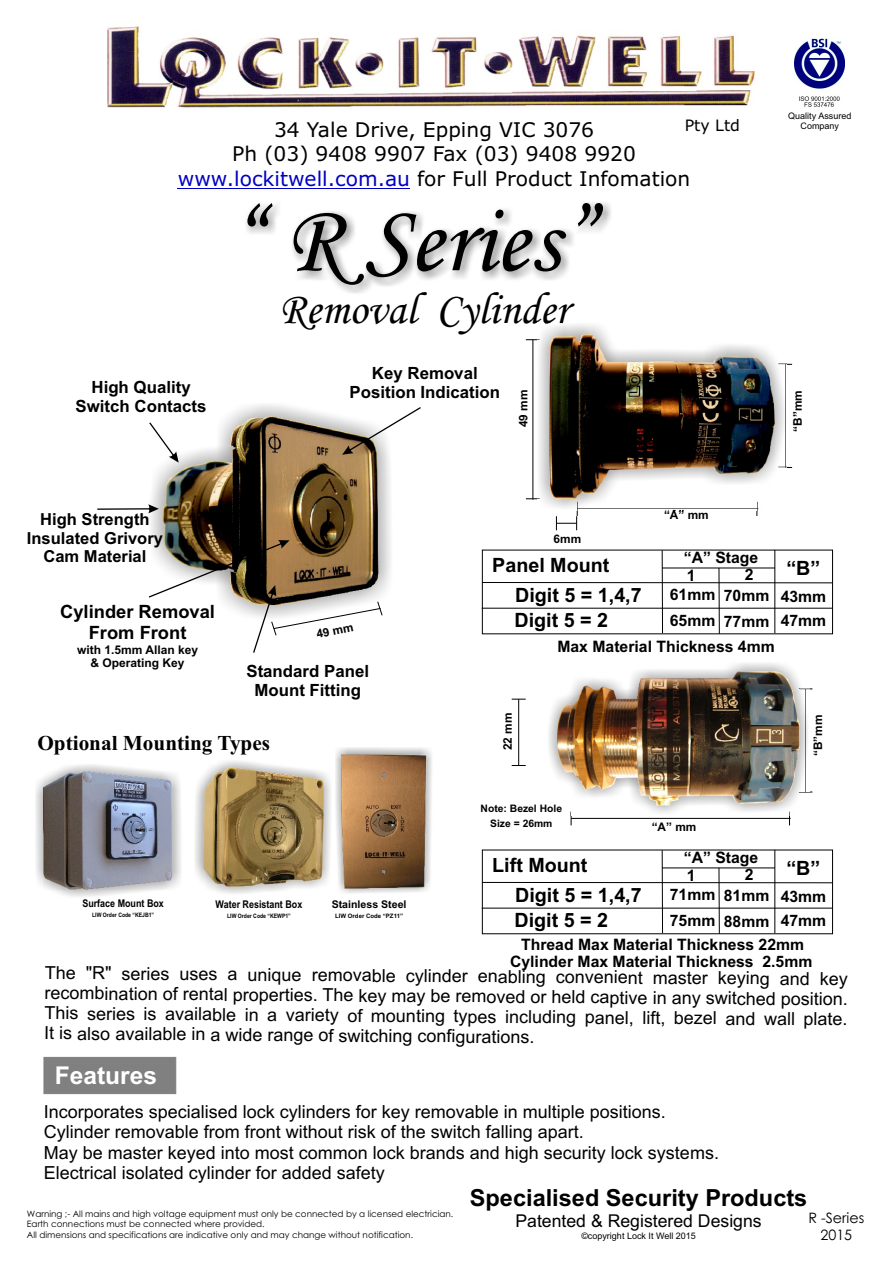
<style>
.page{position:relative;width:893px;height:1263px;background:#fff}
.page>*{position:absolute;margin:0;border:0;box-sizing:border-box;transform-origin:0 0}
.t1{font:italic 97.5px "Monotype Corsiva";color:#000}
.t2{font:italic 45px "Monotype Corsiva";color:#000}
.t3{font:700 24.6px "Arial";color:#fff}
.t4{font:700 23.55px "Arial";color:#000}
.t5{font:700 21.15px "Times New Roman";color:#000}
.t6{font:20.25px/24.6px "Verdana";color:#000;text-align:center}
.t7{font:700 19.65px/25.2px "Arial";color:#000}
.t8{font:700 18.3px/20.4px "Arial";color:#000;text-align:center}
.t9{font:18px/20.1px "Arial";color:#000}
.t10{font:17.7px "Arial";color:#000}
.t11{font:700 16.8px/18.8px "Arial";color:#000;text-align:center}
.t12{font:700 16.5px/18.5px "Arial";color:#000;text-align:center}
.t13{font:700 15.75px/17.9px "Arial";color:#000}
.t14{font:15.75px "Verdana";color:#000}
.t15{font:14.4px/17.1px "Century Gothic";color:#000;text-align:center}
.t16{font:700 12px/13.4px "Arial";color:#000;text-align:center}
.t17{font:700 11.85px "Arial";color:#000}
.t18{font:700 10.65px "Arial";color:#000;scale:.84 1}
.t19{font:700 10.65px "Arial";color:#000}
.t20{font:700 10.35px/15px "Arial";color:#000;text-align:center}
.t21{font:9px/10.1px "Arial";color:#000;text-align:center}
.t22{font:8.85px/10.5px "Century Gothic";color:#000}
.t23{font:700 6px "Arial";color:#000;scale:.84 1}
.t24{font:700 6px "Arial";color:#000}
.s1{color:#0000c4}
</style>
<div class="page">
<hr style="left:178px;top:188px;width:232px;height:1px;background:#0000c4">
<img style="left:108px;top:26px;width:647px;height:82px">
<img style="left:795px;top:38px;width:49px;height:69px">
<img style="left:159px;top:412px;width:226px;height:186px">
<img style="left:246px;top:203px;width:365px;height:90px">
<hr style="left:532px;top:340px;width:1px;height:160px;background:#000">
<svg style="left:556px;top:511px;width:22px;height:19px"></svg>
<svg style="left:342px;top:407px;width:79px;height:48px"></svg>
<svg style="left:149px;top:422px;width:30px;height:41px"></svg>
<svg style="left:149px;top:540px;width:234px;height:113px"></svg>
<div style="left:44px;top:1057px;width:132px;height:37px;background:#808080"></div>
<svg style="left:97px;top:504px;width:62px;height:9px"></svg>
<img style="left:35px;top:764px;width:146px;height:133px">
<img style="left:44px;top:772px;width:129px;height:117px">
<img style="left:335px;top:748px;width:97px;height:145px">
<img style="left:342px;top:754px;width:85px;height:134px">
<img style="left:537px;top:322px;width:249px;height:189px">
<img style="left:550px;top:335px;width:224px;height:164px">
<hr style="left:482px;top:582px;width:350px;height:1px;background:#000">
<hr style="left:662px;top:550px;width:1px;height:83px;background:#000">
<hr style="left:775px;top:550px;width:1px;height:83px;background:#000">
<hr style="left:482px;top:608px;width:350px;height:1px;background:#000">
<hr style="left:662px;top:568px;width:113px;height:1px;background:#000">
<hr style="left:719px;top:568px;width:1px;height:66px;background:#000">
<hr style="left:482px;top:882px;width:350px;height:1px;background:#000">
<hr style="left:662px;top:850px;width:1px;height:83px;background:#000">
<hr style="left:775px;top:850px;width:1px;height:83px;background:#000">
<hr style="left:482px;top:908px;width:350px;height:1px;background:#000">
<hr style="left:662px;top:867px;width:113px;height:1px;background:#000">
<hr style="left:719px;top:868px;width:1px;height:66px;background:#000">
<hr style="left:571px;top:818px;width:220px;height:1px;background:#000">
<hr style="left:518px;top:699px;width:1px;height:67px;background:#000">
<svg style="left:512px;top:765px;width:14px;height:1px"></svg>
<svg style="left:512px;top:699px;width:14px;height:1px"></svg>
<img style="left:548px;top:663px;width:262px;height:152px">
<img style="left:558px;top:672px;width:242px;height:133px">
<img style="left:195px;top:761px;width:136px;height:133px">
<img style="left:204px;top:768px;width:119px;height:119px">
<p class="t14" style="left:685px;top:119px;width:57px">Pty Ltd</p>
<p class="t6" style="left:178px;top:119px;width:514px">34 Yale Drive, Epping VIC 3076<br>Ph (03) 9408 9907 Fax (03) 9408 9920 <span class="s1">www.lockitwell.com.au</span> for Full Product Infomation</p>
<h1 class="t1" style="left:230px;top:203px;width:366px">“ R Series”</h1>
<h2 class="t2" style="left:279px;top:292px;width:291px">Removal Cylinder</h2>
<p class="t11" style="left:372px;top:366px;width:107px">Key Removal</p>
<p class="t11" style="left:92px;top:380px;width:101px">High Quality</p>
<p class="t11" style="left:349px;top:384px;width:152px">Position Indication</p>
<p class="t11" style="left:76px;top:398px;width:132px">Switch Contacts</p>
<p class="t17" style="left:519px;top:427px;width:39px;rotate:-90deg">49 mm</p>
<p class="t21" style="left:788px;top:111px;width:65px">Quality Assured<br>Company</p>
<p class="t17" style="left:793px;top:431px;width:43px;rotate:-90deg">“B”mm</p>
<p class="t12" style="left:27px;top:512px;width:138px">High Strength<br>Insulated Grivory<br>Cam Material</p>
<p class="t8" style="left:60px;top:603px;width:156px">Cylinder Removal<br>From Front</p>
<p class="t16" style="left:77px;top:644px;width:122px">with 1.5mm Allan key &amp; Operating Key</p>
<p class="t17" style="left:316px;top:630px;width:39px;rotate:-12deg">49 mm</p>
<p class="t11" style="left:246px;top:663px;width:124px">Standard Panel<br>Mount Fitting</p>
<p class="t5" style="left:37px;top:735px;width:234px">Optional Mounting Types</p>
<p class="t18" style="left:82px;top:899px;width:99px">Surface Mount Box</p>
<p class="t23" style="left:92px;top:913px;width:75px">LIW Order Code “KEJB1”</p>
<p class="t18" style="left:216px;top:900px;width:105px">Water Resistant Box</p>
<p class="t23" style="left:227px;top:913px;width:77px">LIW Order Code “KEWP1”</p>
<p class="t19" style="left:332px;top:900px;width:76px">Stainless Steel</p>
<p class="t24" style="left:335px;top:913px;width:70px">LIW Order Code “PZ11”</p>
<p class="t17" style="left:554px;top:534px;width:29px">6mm</p>
<p class="t7" style="left:492px;top:555px;width:119px">Panel Mount</p>
<p class="t7" style="left:514px;top:584px;width:129px">Digit 5 = 1,4,7<br>Digit 5 = 2</p>
<p class="t17" style="left:664px;top:510px;width:46px">“A” mm</p>
<p class="t13" style="left:684px;top:550px;width:76px">“A” Stage<br>1</p>
<p class="t13" style="left:670px;top:566px;width:101px;line-height:20.5px;text-indent:75px">2<br>61mm 70mm</p>
<p class="t13" style="left:670px;top:614px;width:101px">65mm 77mm</p>
<p class="t7" style="left:786px;top:557px;width:35px">“B”</p>
<p class="t13" style="left:781px;top:586px;width:47px;line-height:23.7px">43mm<br>47mm</p>
<p class="t13" style="left:557px;top:639px;width:219px">Max Material Thickness 4mm</p>
<p class="t17" style="left:503px;top:750px;width:39px;rotate:-90deg">22 mm</p>
<p class="t17" style="left:814px;top:756px;width:43px;rotate:-90deg">“B”mm</p>
<p class="t20" style="left:481px;top:802px;width:83px">Note: Bezel Hole<br>Size = 26mm</p>
<p class="t7" style="left:492px;top:855px;width:97px">Lift Mount</p>
<p class="t7" style="left:514px;top:884px;width:129px">Digit 5 = 1,4,7<br>Digit 5 = 2</p>
<p class="t17" style="left:652px;top:823px;width:46px">“A” mm</p>
<p class="t13" style="left:684px;top:850px;width:76px">“A” Stage<br>1</p>
<p class="t13" style="left:670px;top:866px;width:101px;line-height:20.5px;text-indent:75px">2<br>71mm 81mm</p>
<p class="t13" style="left:670px;top:913px;width:101px">75mm 88mm</p>
<p class="t7" style="left:786px;top:857px;width:35px">“B”</p>
<p class="t13" style="left:781px;top:886px;width:47px;line-height:23.7px">43mm<br>47mm</p>
<p class="t13" style="left:510px;top:938px;width:304px;line-height:17px;text-align:center">Thread Max Material Thickness 22mm<br>Cylinder Max Material Thickness 2.5mm</p>
<p class="t9" style="left:45px;top:967px;width:805px">The "R" s ries uses a unique removable cyl n er nabling conve i nt master keying a d key</p>
<p class="t9" style="left:131px;top:965px;width:12px">e</p>
<p class="t9" style="left:428px;top:967px;width:26px">i d</p>
<p class="t9" style="left:478px;top:968px;width:12px">e</p>
<p class="t9" style="left:604px;top:969px;width:26px">ne</p>
<p class="t9" style="left:45px;top:971px;width:805px;line-height:17.4px;text-indent:745px">n recombination of rental properties. The key may be removed or held captive in any switched position.</p>
<p class="t9" style="left:44px;top:1008px;width:805px;line-height:18.9px">This series is available in a variety of mounting types including panel, lift, bezel and wall plate.<br>It is also available in a wide range of switching configurations.</p>
<h3 class="t3" style="left:55px;top:1066px;width:104px">Features</h3>
<p class="t9" style="left:44px;top:1104px;width:677px">Incorporates specialised lock cylinders for key removable in multiple positions.<br>Cylinder removable from front without risk of the switch falling apart.<br>May be master keyed into most common lock brands and high security lock systems.<br>Electrical isolated cylinder for added safety</p>
<h3 class="t4" style="left:470px;top:1188px;width:339px">Specialised Security Products</h3>
<p class="t10" style="left:515px;top:1214px;width:248px">Patented &amp; Registered Designs</p>
<p class="t21" style="left:581px;top:1231px;width:116px">©copyright Lock It Well 2015</p>
<p class="t22" style="left:27px;top:1209px;width:428px">Warning ;- All mains and high voltage equipment must only be connected by a licensed electrician.<br>Earth connections must be connected where provided.<br>All dimensions and specifications are indicative only and may change without notification.</p>
<p class="t15" style="left:808px;top:1210px;width:57px">R -Series<br>2015</p>
</div>
